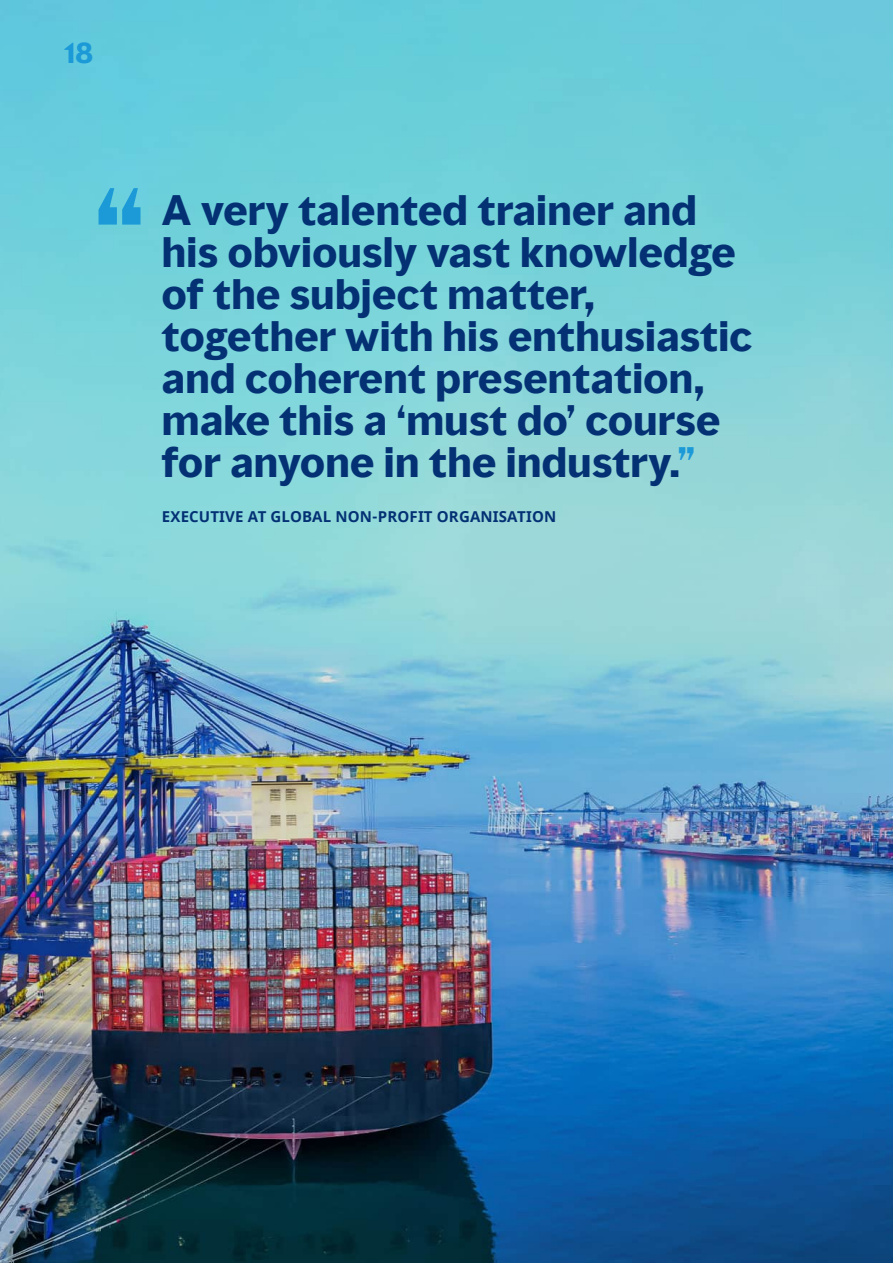
<style>
.page{position:relative;width:893px;height:1263px;background:#fff}
.page>*{position:absolute;margin:0;border:0;box-sizing:border-box;transform-origin:0 0}
.Quote_Mark_Small__Light_Blue{font:700 112.5px "MMC Display";color:#1b9ad7}
.Quote_26_28__White{font:700 39px/42px "MMC Display";letter-spacing:.01em;color:#043174}
.Page_Number{font:700 27px "MMC Display";color:#1b9ad7}
.Quote_Name__White{font:700 15px "Noto Sans";letter-spacing:.01em;color:#043174}
.s1{color:#1b9ad7}
</style>
<div class="page">
<img style="left:0;top:0;width:893px;height:1263px">
<p class="Page_Number" style="left:64px;top:35px;width:31px">18</p>
<p class="Quote_Mark_Small__Light_Blue" style="left:94px;top:157px;width:53px">“</p>
<p class="Quote_26_28__White" style="left:162px;top:190px;width:592px">A very talented trainer and his obviously vast knowledge of the subject matter, together with his enthusiastic and coherent presentation, make this a ‘must do’ course for anyone in the industry.<span class="s1">”</span></p>
<p class="Quote_Name__White" style="left:162px;top:506px;width:396px">EXECUTIVE AT GLOBAL NON-PROFIT ORGANISATION</p>
</div>
